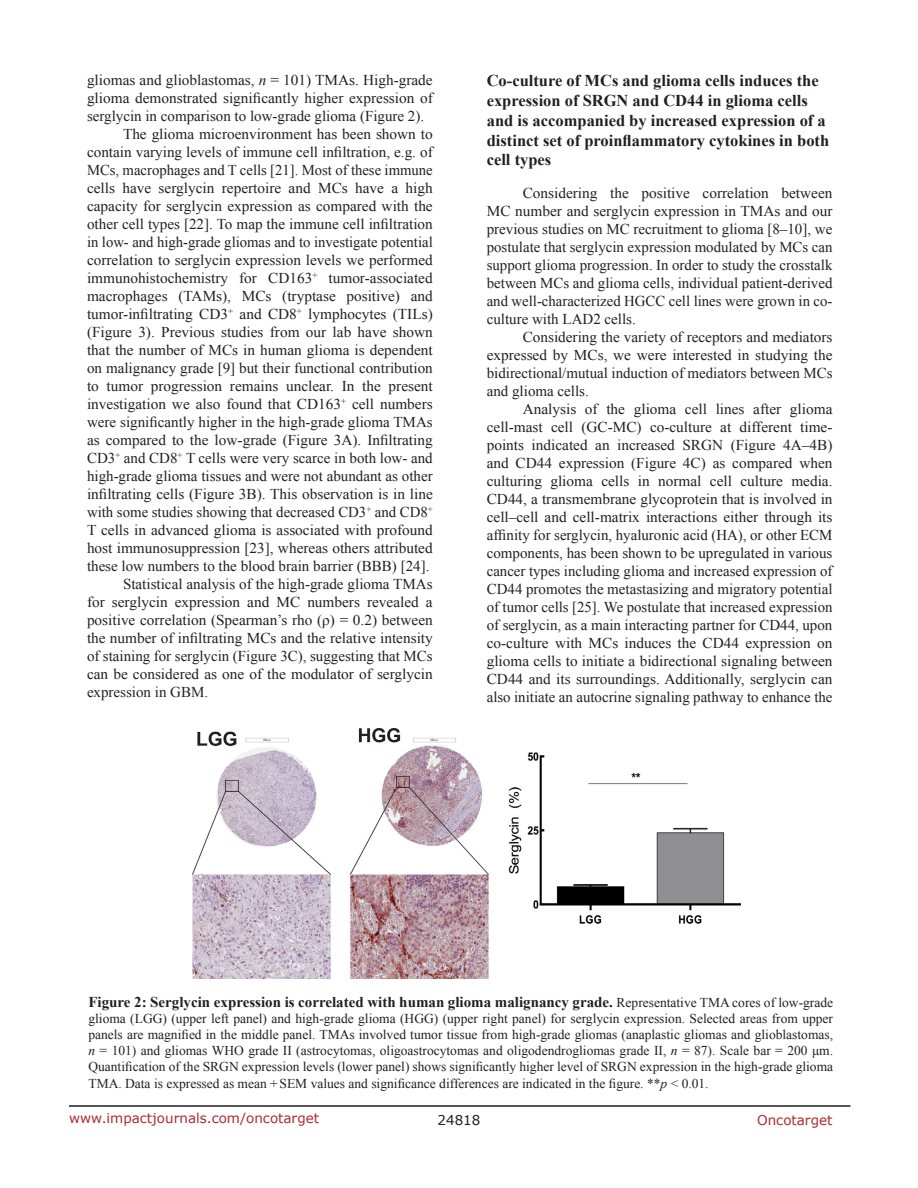
<style>
.page{position:relative;width:918px;height:1188px;background:#fff}
.page>*{position:absolute;margin:0;border:0;box-sizing:border-box;transform-origin:0 0}
.SubHeading_middle{font:700 16.5px/19.8px "Times New Roman";color:#231f20}
.BodyText{font:15px/18px "Times New Roman";color:#231f20;text-align:justify}
.FigureText{font:700 15px "Times New Roman";color:#231f20}
.FigureText-2{font:13.5px/16.2px "Times New Roman";color:#231f20;text-align:justify}
.t1{font:13.5px "Verdana";color:#ac2b31}
.t2{font:13.5px "Verdana";color:#231f20}
.s1{font-style:italic}
.s2{font-weight:400;font-size:13.5px}
</style>
<div class="page">
<hr style="left:69px;top:1105px;width:781px;height:2px;background:#231f20">
<img style="left:192px;top:729px;width:548px;height:250px">
<p class="BodyText" style="left:87px;top:71px;width:347px">gliomas and glioblastomas, <span class="s1">n</span> = 101) TMAs. High-grade glioma demonstrated significantly higher expression of serglycin in comparison to low-grade glioma (Figure 2).</p>
<p class="BodyText" style="left:87px;top:125px;width:347px;text-indent:36px">The glioma microenvironment has been shown to contain varying levels of immune cell infiltration, e.g. of MCs, macrophages and T cells [21]. Most of these immune cells have serglycin repertoire and MCs have a high capacity for serglycin expression as compared with the other cell types [22]. To map the immune cell infiltration in low- and high-grade gliomas and to investigate potential correlation to serglycin expression levels we performed immunohistochemistry for CD163<sup>+</sup> tumor-associated macrophages (TAMs), MCs (tryptase positive) and tumor-infiltrating CD3<sup>+</sup> and CD8<sup>+</sup> lymphocytes (TILs) (Figure 3). Previous studies from our lab have shown that the number of MCs in human glioma is dependent on malignancy grade [9] but their functional contribution to tumor progression remains unclear. In the present investigation we also found that CD163<sup>+</sup> cell numbers were significantly higher in the high-grade glioma TMAs as compared to the low-grade (Figure 3A). Infiltrating CD3<sup>+</sup> and CD8<sup>+</sup> T cells were very scarce in both low- and high-grade glioma tissues and were not abundant as other infiltrating cells (Figure 3B). This observation is in line with some studies showing that decreased CD3<sup>+</sup> and CD8<sup>+ </sup>T cells in advanced glioma is associated with profound host immunosuppression [23], whereas others attributed these low numbers to the blood brain barrier (BBB) [24].</p>
<p class="BodyText" style="left:87px;top:575px;width:347px;text-indent:36px">Statistical analysis of the high-grade glioma TMAs for serglycin expression and MC numbers revealed a positive correlation (Spearman’s rho (ρ) = 0.2) between the number of infiltrating MCs and the relative intensity of staining for serglycin (Figure 3C), suggesting that MCs can be considered as one of the modulator of serglycin expression in GBM.</p>
<p class="SubHeading_middle" style="left:487px;top:70px;width:344px">Co-culture of MCs and glioma cells induces the expression of SRGN and CD44 in glioma cells and is accompanied by increased expression of a distinct set of proinflammatory cytokines in both cell types</p>
<p class="BodyText" style="left:487px;top:184px;width:347px;text-indent:36px">Considering the positive correlation between MC number and serglycin expression in TMAs and our previous studies on MC recruitment to glioma [8–10], we postulate that serglycin expression modulated by MCs can support glioma progression. In order to study the crosstalk between MCs and glioma cells, individual patient-derived and well-characterized HGCC cell lines were grown in co&shy;culture with LAD2 cells.</p>
<p class="BodyText" style="left:487px;top:328px;width:347px;text-indent:36px">Considering the variety of receptors and mediators expressed by MCs, we were interested in studying the bidirectional/mutual induction of mediators between MCs and glioma cells.</p>
<p class="BodyText" style="left:487px;top:400px;width:347px;text-indent:36px">Analysis of the glioma cell lines after glioma cell-mast cell (GC-MC) co-culture at different time&shy;points indicated an increased SRGN (Figure 4A–4B) and CD44 expression (Figure 4C) as compared when culturing glioma cells in normal cell culture media.<br>CD44, a transmembrane glycoprotein that is involved in cell–cell and cell-matrix interactions either through its affinity for serglycin, hyaluronic acid (HA), or other ECM components, has been shown to be upregulated in various cancer types including glioma and increased expression of CD44 promotes the metastasizing and migratory potential of tumor cells [25]. We postulate that increased expression of serglycin, as a main interacting partner for CD44, upon co-culture with MCs induces the CD44 expression on glioma cells to initiate a bidirectional signaling between CD44 and its surroundings. Additionally, serglycin can also initiate an autocrine signaling pathway to enhance the</p>
<p class="FigureText" style="left:88px;top:991px;width:746px">Figure 2: Serglycin expression is correlated with human glioma malignancy grade. <span class="s2">Representative TMA cores of low-grade</span></p>
<p class="FigureText-2" style="left:88px;top:1010px;width:746px">glioma (LGG) (upper left panel) and high-grade glioma (HGG) (upper right panel) for serglycin expression. Selected areas from upper panels are magnified in the middle panel. TMAs involved tumor tissue from high-grade gliomas (anaplastic gliomas and glioblastomas, <span class="s1">n</span> = 101) and gliomas WHO grade II (astrocytomas, oligoastrocytomas and oligodendrogliomas grade II, <span class="s1">n</span> = 87). Scale bar = 200 μm.<br>Quantification of the SRGN expression levels (lower panel) shows significantly higher level of SRGN expression in the high-grade glioma TMA. Data is expressed as mean +SEM values and significance differences are indicated in the figure. **<span class="s1">p</span> &lt; 0.01.</p>
<p class="t1" style="left:69px;top:1109px;width:252px">www.impactjournals.com/oncotarget</p>
<p class="t2" style="left:438px;top:1111px;width:44px">24818</p>
<p class="t1" style="left:757px;top:1111px;width:77px">Oncotarget</p>
</div>
